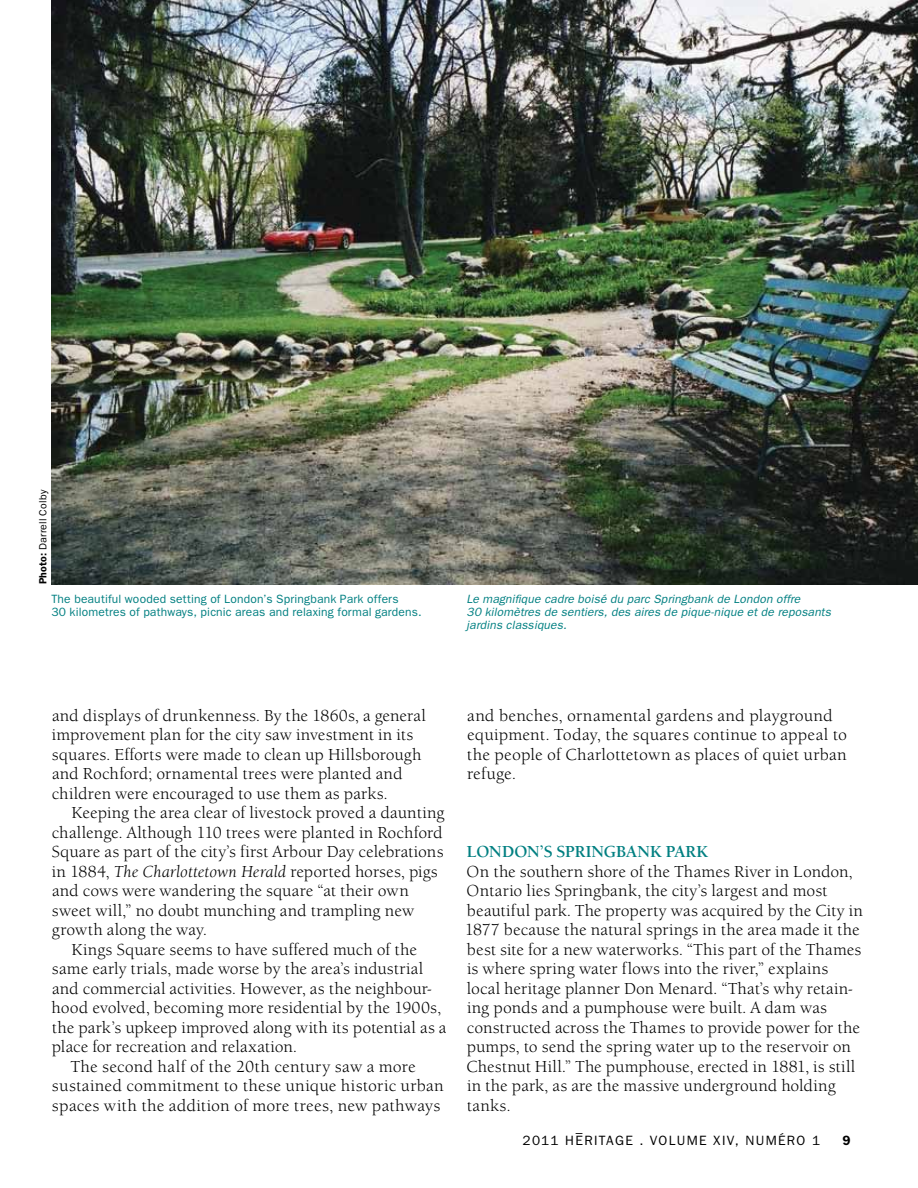
<style>
.page{position:relative;width:918px;height:1188px;background:#fff}
.page>*{position:absolute;margin:0;border:0;box-sizing:border-box;transform-origin:0 0}
.t1{font:16.5px/19.5px "Berkeley Old Style Itc T";letter-spacing:.005em;color:#000}
.t2{font:700 16.5px "Berkeley Old Style Itc T";letter-spacing:-.005em;color:#007f81}
.t3{font:13.5px "Franklin Gothic";letter-spacing:.1em;color:#000}
.t4{font:600 13.5px "Franklin Gothic";color:#000}
.t5{font:italic 12px/12.8px "Franklin Gothic";letter-spacing:.01em;color:#007f81}
.t6{font:12px/12.8px "Franklin Gothic";letter-spacing:.015em;color:#007f81}
.t7{font:10.5px "Franklin Gothic";letter-spacing:.015em;color:#000}
.s1{font-weight:600}
.s2{font-style:italic}
</style>
<div class="page">
<img style="left:51px;top:0;width:867px;height:584px">
<p class="t7" style="left:37px;top:584px;width:96px;rotate:-90deg"><span class="s1">Photo:</span> Darrell Colby</p>
<p class="t6" style="left:51px;top:592px;width:372px">The beautiful wooded setting of London’s Springbank Park offers<br>30 kilometres of pathways, picnic areas and relaxing formal gardens.</p>
<p class="t5" style="left:467px;top:592px;width:366px">Le magnifique cadre boisé du parc Springbank de London offre<br>30 kilomètres de sentiers, des aires de pique-nique et de reposants jardins classiques.</p>
<p class="t1" style="left:52px;top:706px;width:376px">and displays of drunkenness. By the 1860s, a general improvement plan for the city saw investment in its squares. Efforts were made to clean up Hillsborough and Rochford; ornamental trees were planted and children were encouraged to use them as parks.</p>
<p class="t1" style="left:72px;top:803px;width:375px">Keeping the area clear of livestock proved a daunting</p>
<p class="t1" style="left:52px;top:823px;width:392px">challenge. Although 110 trees were planted in Rochford</p>
<p class="t1" style="left:51px;top:842px;width:394px">Square as part of the city’s first Arbour Day celebrations</p>
<p class="t1" style="left:52px;top:862px;width:387px">in 1884, <span class="s2">The Charlottetown Herald</span> reported horses, pigs</p>
<p class="t1" style="left:52px;top:881px;width:358px">and cows were wandering the square “at their own</p>
<p class="t1" style="left:52px;top:901px;width:364px">sweet will,” no doubt munching and trampling new</p>
<p class="t1" style="left:52px;top:920px;width:157px">growth along the way.</p>
<p class="t1" style="left:72px;top:940px;width:347px">Kings Square seems to have suffered much of the</p>
<p class="t1" style="left:52px;top:959px;width:373px">same early trials, made worse by the area’s industrial</p>
<p class="t1" style="left:52px;top:979px;width:381px">and commercial activities. However, as the neighbour-</p>
<p class="t1" style="left:52px;top:998px;width:391px">hood evolved, becoming more residential by the 1900s,</p>
<p class="t1" style="left:52px;top:1018px;width:396px">the park’s upkeep improved along with its potential as a</p>
<p class="t1" style="left:52px;top:1037px;width:247px">place for recreation and relaxation.</p>
<p class="t1" style="left:71px;top:1057px;width:347px">The second half of the 20th century saw a more</p>
<p class="t1" style="left:52px;top:1076px;width:393px">sustained commitment to these unique historic urban</p>
<p class="t1" style="left:52px;top:1096px;width:390px">spaces with the addition of more trees, new pathways</p>
<p class="t1" style="left:467px;top:706px;width:382px">and benches, ornamental gardens and playground equipment. Today, the squares continue to appeal to the people of Charlottetown as places of quiet urban refuge.</p>
<p class="t2" style="left:467px;top:842px;width:243px">LONDON’S SPRINGBANK PARK</p>
<p class="t1" style="left:465px;top:862px;width:400px">On the southern shore of the Thames River in London, Ontario lies Springbank, the city’s largest and most beautiful park. The property was acquired by the City in 1877 because the natural springs in the area made it the best site for a new waterworks. “This part of the Thames is where spring water flows into the river,” explains local heritage planner Don Menard. “That’s why retain&shy;ing ponds and a pumphouse were built. A dam was constructed across the Thames to provide power for the pumps, to send the spring water up to the reservoir on Chestnut Hill.” The pumphouse, erected in 1881, is still in the park, as are the massive underground holding tanks.</p>
<p class="t3" style="left:523px;top:1133px;width:299px">2011 HERITAGE . VOLUME XIV, NUMÉRO 1</p>
<p class="t3" style="left:576px;top:1125px;width:8px">–</p>
<p class="t4" style="left:842px;top:1132px;width:10px">9</p>
</div>
